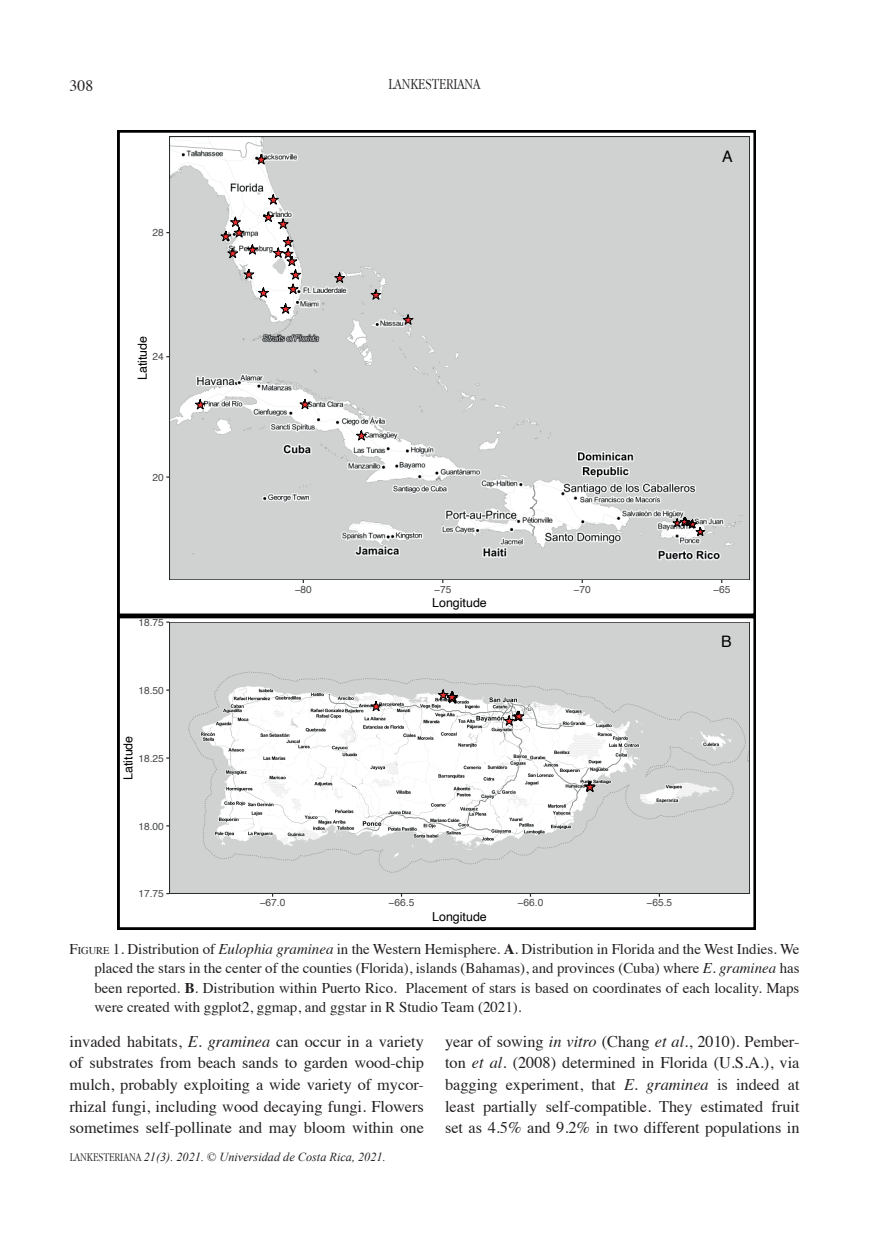
<style>
.page{position:relative;width:869px;height:1251px;background:#fff}
.page>*{position:absolute;margin:0;border:0;box-sizing:border-box;transform-origin:0 0}
.t1{font:16.28px/21.7px "Times";color:#231f20;text-align:justify}
.t2{font:15.75px "Garamond Narrow";color:#231f20}
.t3{font:15.75px "Times";color:#231f20}
.t4{font:15.75px "Helvetica";color:#000001}
.t5{font:14.88px/19.2px "Times";color:#231f20;text-align:justify}
.t6{font:12.42px "Helvetica";color:#000001}
.t7{font:italic 12.25px "Times New Roman";color:#231f20}
.t8{font:10.15px "Helvetica";color:#454749}
.s1{font-style:inherit}
.s2{font-size:10.33px}
.s3{font-style:italic}
.s4{font-weight:700}
.s5{font-family:"Garamond Narrow";font-style:normal}
.s6{font-style:normal}
</style>
<div class="page">
<svg style="left:117px;top:130px;width:638px;height:485px"></svg>
<img style="left:171px;top:138px;width:576px;height:439px">
<svg style="left:368px;top:287px;width:15px;height:14px"></svg>
<svg style="left:332px;top:270px;width:15px;height:14px"></svg>
<svg style="left:400px;top:312px;width:15px;height:14px"></svg>
<svg style="left:354px;top:428px;width:14px;height:14px"></svg>
<svg style="left:193px;top:397px;width:14px;height:14px"></svg>
<svg style="left:218px;top:192px;width:85px;height:123px"></svg>
<svg style="left:254px;top:152px;width:14px;height:14px"></svg>
<svg style="left:297px;top:397px;width:15px;height:14px"></svg>
<svg style="left:670px;top:515px;width:36px;height:22px"></svg>
<svg style="left:117px;top:615px;width:638px;height:314px"></svg>
<img style="left:171px;top:624px;width:576px;height:267px">
<svg style="left:368px;top:698px;width:15px;height:14px"></svg>
<svg style="left:501px;top:708px;width:25px;height:19px"></svg>
<svg style="left:581px;top:778px;width:16px;height:15px"></svg>
<svg style="left:435px;top:687px;width:25px;height:17px"></svg>
<div style="left:169px;top:622px;width:580px;height:271px;border:1px solid #292d2f"></div>
<p class="t3" style="left:69px;top:71px;width:25px">308</p>
<p class="t2" style="left:388px;top:76px;width:93px">LANKESTERIANA</p>
<p class="t8" style="left:152px;top:225px;width:13px">28</p>
<p class="t6" style="left:133px;top:380px;width:46px;rotate:-90deg">Latitude</p>
<p class="t8" style="left:152px;top:349px;width:13px">24</p>
<p class="t8" style="left:152px;top:469px;width:13px">20</p>
<p class="t4" style="left:721px;top:144px;width:12px">A</p>
<p class="t8" style="left:138px;top:614px;width:27px">18.75</p>
<p class="t8" style="left:138px;top:682px;width:27px">18.50</p>
<p class="t6" style="left:119px;top:779px;width:46px;rotate:-90deg">Latitude</p>
<p class="t8" style="left:138px;top:750px;width:27px">18.25</p>
<p class="t8" style="left:138px;top:818px;width:27px">18.00</p>
<p class="t8" style="left:138px;top:885px;width:27px">17.75</p>
<p class="t8" style="left:294px;top:581px;width:19px">−80</p>
<p class="t8" style="left:434px;top:581px;width:19px">−75</p>
<p class="t8" style="left:573px;top:581px;width:19px">−70</p>
<p class="t8" style="left:712px;top:581px;width:19px">−65</p>
<p class="t6" style="left:432px;top:593px;width:56px">Longitude</p>
<p class="t4" style="left:720px;top:629px;width:12px">B</p>
<p class="t8" style="left:259px;top:894px;width:27px">−67.0</p>
<p class="t8" style="left:388px;top:894px;width:27px">−66.5</p>
<p class="t8" style="left:517px;top:894px;width:27px">−66.0</p>
<p class="t8" style="left:646px;top:894px;width:27px">−65.5</p>
<p class="t6" style="left:432px;top:906px;width:56px">Longitude</p>
<p class="t5" style="left:94px;top:937px;width:706px;text-indent:-25px"><span class="s1">F</span><span class="s2">IGURE</span> 1. Distribution of <span class="s3">Eulophia graminea</span> in the Western Hemisphere. <span class="s4">A</span>. Distribution in Florida and the West Indies. We placed the stars in the center of the counties (Florida), islands (Bahamas), and provinces (Cuba) where <span class="s3">E. graminea</span> has been reported. <span class="s4">B</span>. Distribution within Puerto Rico. Placement of stars is based on coordinates of each locality. Maps were created with ggplot2, ggmap, and ggstar in R Studio Team (2021).</p>
<p class="t1" style="left:69px;top:1028px;width:356px">invaded habitats, <span class="s3">E. graminea</span> can occur in a variety of substrates from beach sands to garden wood-chip mulch, probably exploiting a wide variety of mycor&shy;rhizal fungi, including wood decaying fungi. Flowers sometimes self-pollinate and may bloom within one</p>
<p class="t1" style="left:445px;top:1028px;width:356px">year of sowing <span class="s3">in vitro</span> (Chang <span class="s3">et al</span>., 2010). Pember&shy;ton <span class="s3">et al.</span> (2008) determined in Florida (U.S.A.), via bagging experiment, that <span class="s3">E. graminea</span> is indeed at least partially self-compatible. They estimated fruit set as 4.5% and 9.2% in two different populations in</p>
<p class="t7" style="left:70px;top:1147px;width:317px"><span class="s5">LANKESTERIANA</span> 21(3). 2021. <span class="s6">©</span> Universidad de Costa Rica, 2021.</p>
</div>
